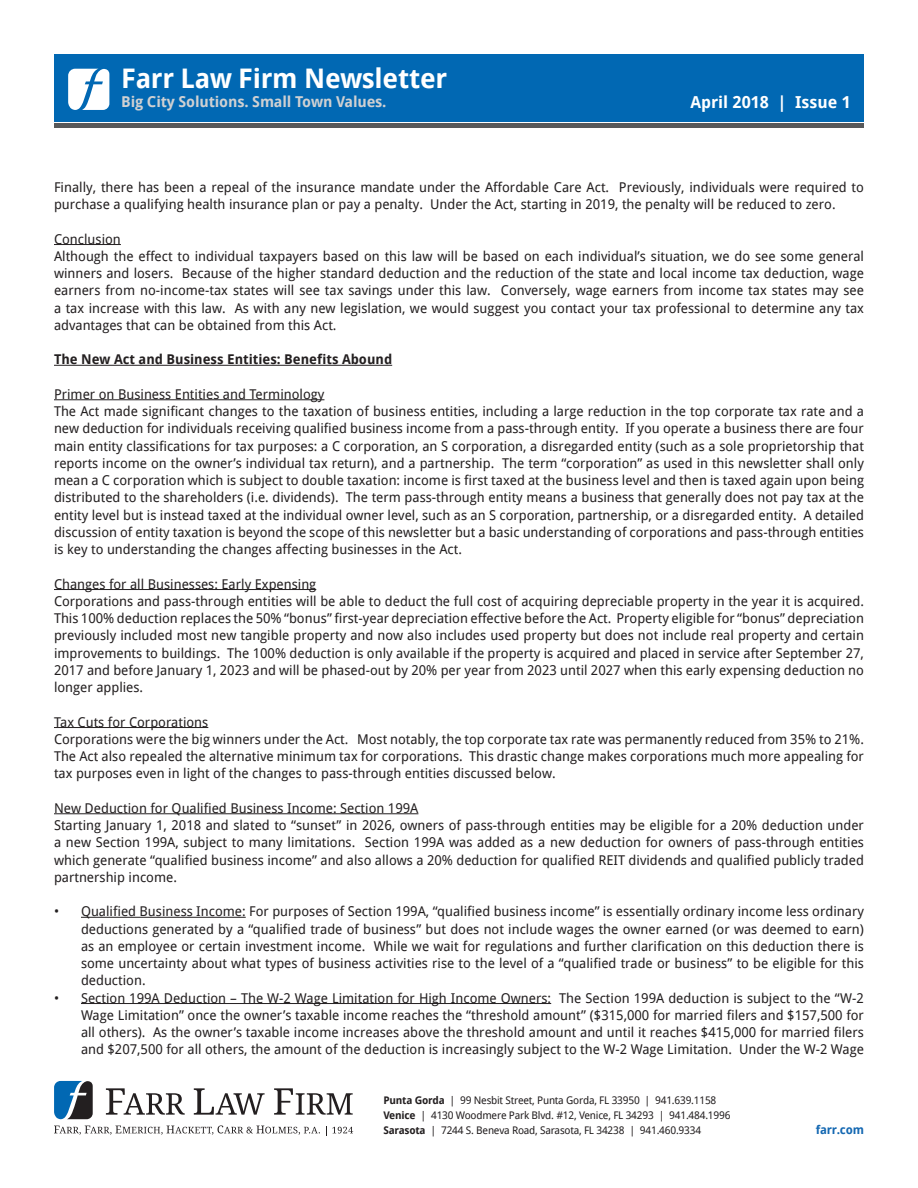
<style>
.page{position:relative;width:918px;height:1188px;background:#fff}
.page>*{position:absolute;margin:0;border:0;box-sizing:border-box;transform-origin:0 0}
.t1{font:700 27px "Droid Sans Pro";letter-spacing:-.01em;color:#fff}
.t2{font:700 16.5px "Droid Sans Pro";color:#fff}
.t3{font:700 15px "Droid Sans Pro";letter-spacing:-.01em;color:#cfd0d2}
.t4{font:13.5px/17.2px "Droid Sans Pro";color:#231f20}
.t5{font:700 13.5px "Droid Sans Pro";color:#231f20}
.t6{font:700 12px "Droid Sans Pro";letter-spacing:-.02em;color:#1468b2}
.t7{font:10.5px/15px "Droid Sans Pro";letter-spacing:-.02em;color:#231f20}
.s1{font-weight:700}
</style>
<div class="page">
<div style="left:54px;top:54px;width:810px;height:68px;background:#0168b3"></div>
<div style="left:54px;top:123px;width:810px;height:5px;background:#57585a"></div>
<svg style="left:68px;top:69px;width:41px;height:41px;background:#d6e7f2"></svg>
<hr style="left:54px;top:244px;width:67px;height:1px;background:#231f20">
<hr style="left:54px;top:365px;width:338px;height:1px;background:#231f20">
<hr style="left:54px;top:399px;width:270px;height:1px;background:#231f20">
<hr style="left:54px;top:589px;width:262px;height:1px;background:#231f20">
<hr style="left:54px;top:727px;width:154px;height:1px;background:#231f20">
<hr style="left:54px;top:813px;width:364px;height:1px;background:#231f20">
<hr style="left:81px;top:917px;width:165px;height:1px;background:#231f20">
<hr style="left:81px;top:1003px;width:470px;height:1px;background:#231f20">
<svg style="left:106px;top:1088px;width:79px;height:27px"></svg>
<svg style="left:194px;top:1088px;width:71px;height:27px"></svg>
<svg style="left:274px;top:1088px;width:79px;height:27px"></svg>
<svg style="left:54px;top:1125px;width:266px;height:10px"></svg>
<svg style="left:326px;top:1126px;width:27px;height:10px"></svg>
<svg style="left:54px;top:1081px;width:39px;height:38px"></svg>
<h1 class="t1" style="left:121px;top:59px;width:328px">Farr Law Firm Newsletter</h1>
<p class="t3" style="left:121px;top:91px;width:267px">Big City Solutions. Small Town Values.</p>
<p class="t2" style="left:690px;top:91px;width:162px">April 2018 | Issue 1</p>
<p class="t4" style="left:54px;top:178px;width:812px">Finally, there has been a repeal of the insurance mandate under the Affordable Care Act. Previously, individuals were required to purchase a qualifying health insurance plan or pay a penalty. Under the Act, starting in 2019, the penalty will be reduced to zero.</p>
<p class="t4" style="left:54px;top:230px;width:812px">Conclusion<br>Although the effect to individual taxpayers based on this law will be based on each individual’s situation, we do see some general winners and losers. Because of the higher standard deduction and the reduction of the state and local income tax deduction, wage earners from no-income-tax states will see tax savings under this law. Conversely, wage earners from income tax states may see a tax increase with this law. As with any new legislation, we would suggest you contact your tax professional to determine any tax advantages that can be obtained from this Act.</p>
<p class="t5" style="left:54px;top:350px;width:340px">The New Act and Business Entities: Benefits Abound</p>
<p class="t4" style="left:54px;top:385px;width:812px">Primer on Business Entities and Terminology<br>The Act made significant changes to the taxation of business entities, including a large reduction in the top corporate tax rate and a new deduction for individuals receiving qualified business income from a pass-through entity. If you operate a business there are four main entity classifications for tax purposes: a C corporation, an S corporation, a disregarded entity (such as a sole proprietorship that reports income on the owner’s individual tax return), and a partnership. The term “corporation” as used in this newsletter shall only mean a C corporation which is subject to double taxation: income is first taxed at the business level and then is taxed again upon being distributed to the shareholders (i.e. dividends). The term pass-through entity means a business that generally does not pay tax at the entity level but is instead taxed at the individual owner level, such as an S corporation, partnership, or a disregarded entity. A detailed discussion of entity taxation is beyond the scope of this newsletter but a basic understanding of corporations and pass-through entities is key to understanding the changes affecting businesses in the Act.</p>
<p class="t4" style="left:54px;top:575px;width:812px">Changes for all Businesses: Early Expensing<br>Corporations and pass-through entities will be able to deduct the full cost of acquiring depreciable property in the year it is acquired.<br>This 100% deduction replaces the 50% “bonus” first-year depreciation effective before the Act. Property eligible for “bonus” depreciation previously included most new tangible property and now also includes used property but does not include real property and certain improvements to buildings. The 100% deduction is only available if the property is acquired and placed in service after September 27, 2017 and before January 1, 2023 and will be phased-out by 20% per year from 2023 until 2027 when this early expensing deduction no longer applies.</p>
<p class="t4" style="left:54px;top:713px;width:812px">Tax Cuts for Corporations<br>Corporations were the big winners under the Act. Most notably, the top corporate tax rate was permanently reduced from 35% to 21%.<br>The Act also repealed the alternative minimum tax for corporations. This drastic change makes corporations much more appealing for tax purposes even in light of the changes to pass-through entities discussed below.</p>
<p class="t4" style="left:54px;top:799px;width:812px">New Deduction for Qualified Business Income: Section 199A<br>Starting January 1, 2018 and slated to “sunset” in 2026, owners of pass-through entities may be eligible for a 20% deduction under a new Section 199A, subject to many limitations. Section 199A was added as a new deduction for owners of pass-through entities which generate “qualified business income” and also allows a 20% deduction for qualified REIT dividends and qualified publicly traded partnership income.</p>
<p class="t4" style="left:81px;top:903px;width:785px;text-align:justify;text-indent:-27px">• Qualified Business Income: For purposes of Section 199A, “qualified business income” is essentially ordinary income less ordinary deductions generated by a “qualified trade of business” but does not include wages the owner earned (or was deemed to earn) as an employee or certain investment income. While we wait for regulations and further clarification on this deduction there is some uncertainty about what types of business activities rise to the level of a “qualified trade or business” to be eligible for this deduction.</p>
<p class="t4" style="left:81px;top:989px;width:785px;text-align:justify;text-indent:-27px">• Section 199A Deduction – The W-2 Wage Limitation for High Income Owners: The Section 199A deduction is subject to the “W-2<br>Wage Limitation” once the owner’s taxable income reaches the “threshold amount” ($315,000 for married filers and $157,500 for all others). As the owner’s taxable income increases above the threshold amount and until it reaches $415,000 for married filers and $207,500 for all others, the amount of the deduction is increasingly subject to the W-2 Wage Limitation. Under the W-2 Wage</p>
<p class="t7" style="left:383px;top:1093px;width:349px"><span class="s1">Punta Gorda</span> | 99 Nesbit Street, Punta Gorda, FL 33950 | 941.639.1158<br><span class="s1">Venice</span> | 4130 Woodmere Park Blvd. #12, Venice, FL 34293 | 941.484.1996<br><span class="s1">Sarasota</span> | 7244 S. Beneva Road, Sarasota, FL 34238 | 941.460.9334</p>
<p class="t6" style="left:816px;top:1122px;width:50px">farr.com</p>
</div>
